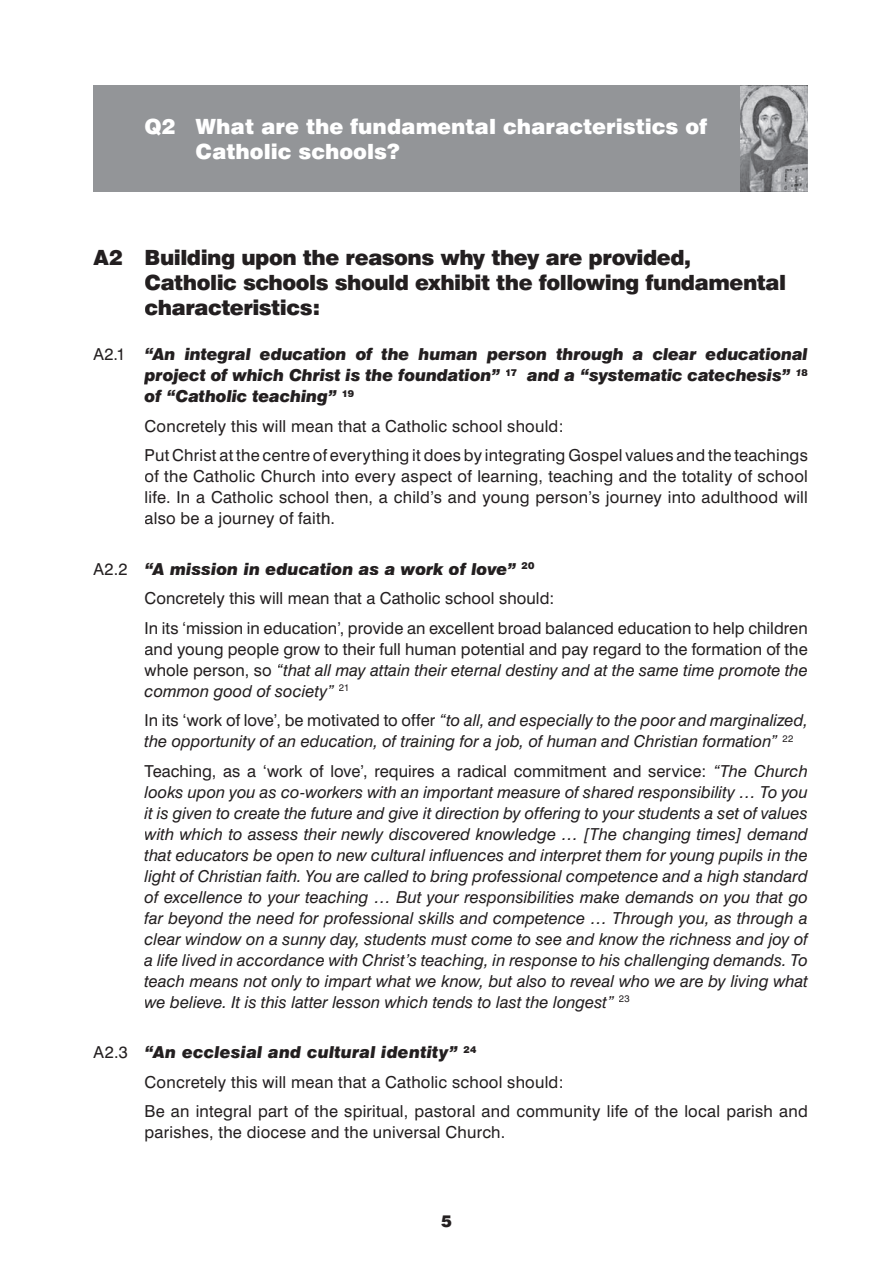
<style>
.page{position:relative;width:893px;height:1263px;background:#fff}
.page>*{position:absolute;margin:0;border:0;box-sizing:border-box;transform-origin:0 0}
.t1{font:900 21px/25.2px "Swiss 721 BT";letter-spacing:-.025em;color:#231f20}
.t2{font:900 21px/25.2px "Swiss 721 BT";color:#fff}
.t3{font:italic 16.5px/21px "Swiss 721 BT";color:#231f20}
.t4{font:16.5px/29.5px "Swiss 721 BT";letter-spacing:.01em;color:#231f20}
.t5{font:italic 900 16.5px/21px "Swiss 721 BT";letter-spacing:-.01em;color:#231f20;text-align:justify}
.t6{font:900 16.5px "Swiss 721 BT";color:#231f20}
.s1{font-weight:400;font-style:normal}
.s2{font-weight:900;font-style:italic}
.s3{font-style:italic}
.s4{font-style:normal}
</style>
<div class="page">
<img style="left:738px;top:86px;width:70px;height:106px">
<div style="left:94px;top:85px;width:646px;height:106px;background:#939598"></div>
<p class="t2" style="left:196px;top:114px;width:513px;text-indent:-51px">Q2 What are the fundamental characteristics of<br>Catholic schools?</p>
<p class="t1" style="left:145px;top:244px;width:643px;text-indent:-51px">A2 Building upon the reasons why they are provided,<br>Catholic schools should exhibit the following fundamental characteristics:</p>
<p class="t5" style="left:145px;top:344px;width:665px;text-indent:-51px"><span class="s1">A2.1</span> “An integral education of the human person through a clear educational project of which Christ is the foundation” <sup>17</sup> and a “systematic catechesis” <sup>1</sup><sup>8 </sup>of “Catholic teaching” <sup>19</sup></p>
<p class="t4" style="left:145px;top:411px;width:665px">Concretely this will mean that a Catholic school should:<br>Put Christ at the centre of everything it does by integrating Gospel values and the teachings</p>
<p class="t4" style="left:145px;top:465px;width:665px;line-height:21px;text-align:justify">of the Catholic Church into every aspect of learning, teaching and the totality of school life. In a Catholic school then, a child’s and young person’s journey into adulthood will also be a journey of faith.</p>
<p class="t4" style="left:145px;top:554px;width:665px;text-indent:-51px">A2.2 <span class="s2">“A mission in education as a work of love”</span> <sup>20<br></sup>Concretely this will mean that a Catholic school should:<br>In its ‘mission in education’, provide an excellent broad balanced education to help children</p>
<p class="t4" style="left:145px;top:638px;width:665px;line-height:21px;text-align:justify">and young people grow to their full human potential and pay regard to the formation of the whole person, so <span class="s3">“that all may attain their eternal destiny and at the same time promote the common good of society”</span> <sup>21</sup></p>
<p class="t3" style="left:145px;top:709px;width:665px"><span class="s4">In its ‘work of love’, be motivated to offer</span> “to all, and especially to the poor and marginalized, the opportunity of an education, of training for a job, of human and Christian formation” <sup>22</sup></p>
<p class="t3" style="left:145px;top:760px;width:665px;text-align:justify"><span class="s4">Teaching, as a ‘work of love’, requires a radical commitment and service:</span> “The Church looks upon you as co-workers with an important measure of shared responsibility … To you it is given to create the future and give it direction by offering to your students a set of values with which to assess their newly discovered knowledge … [The changing times] demand that educators be open to new cultural influences and interpret them for young pupils in the light of Christian faith. You are called to bring professional competence and a high standard of excellence to your teaching … But your responsibilities make demands on you that go far beyond the need for professional skills and competence … Through you, as through a clear window on a sunny day, students must come to see and know the richness and joy of a life lived in accordance with Christ’s teaching, in response to his challenging demands. To teach means not only to impart what we know, but also to reveal who we are by living what we believe. It is this latter lesson which tends to last the longest” <sup>23</sup></p>
<p class="t4" style="left:145px;top:1037px;width:665px;text-indent:-51px">A2.3 <span class="s2">“An ecclesial and cultural identity”</span> <sup>24<br></sup>Concretely this will mean that a Catholic school should:<br>Be an integral part of the spiritual, pastoral and community life of the local parish and</p>
<p class="t4" style="left:145px;top:1117px;width:362px">parishes, the diocese and the universal Church.</p>
<p class="t6" style="left:441px;top:1211px;width:12px">5</p>
</div>
